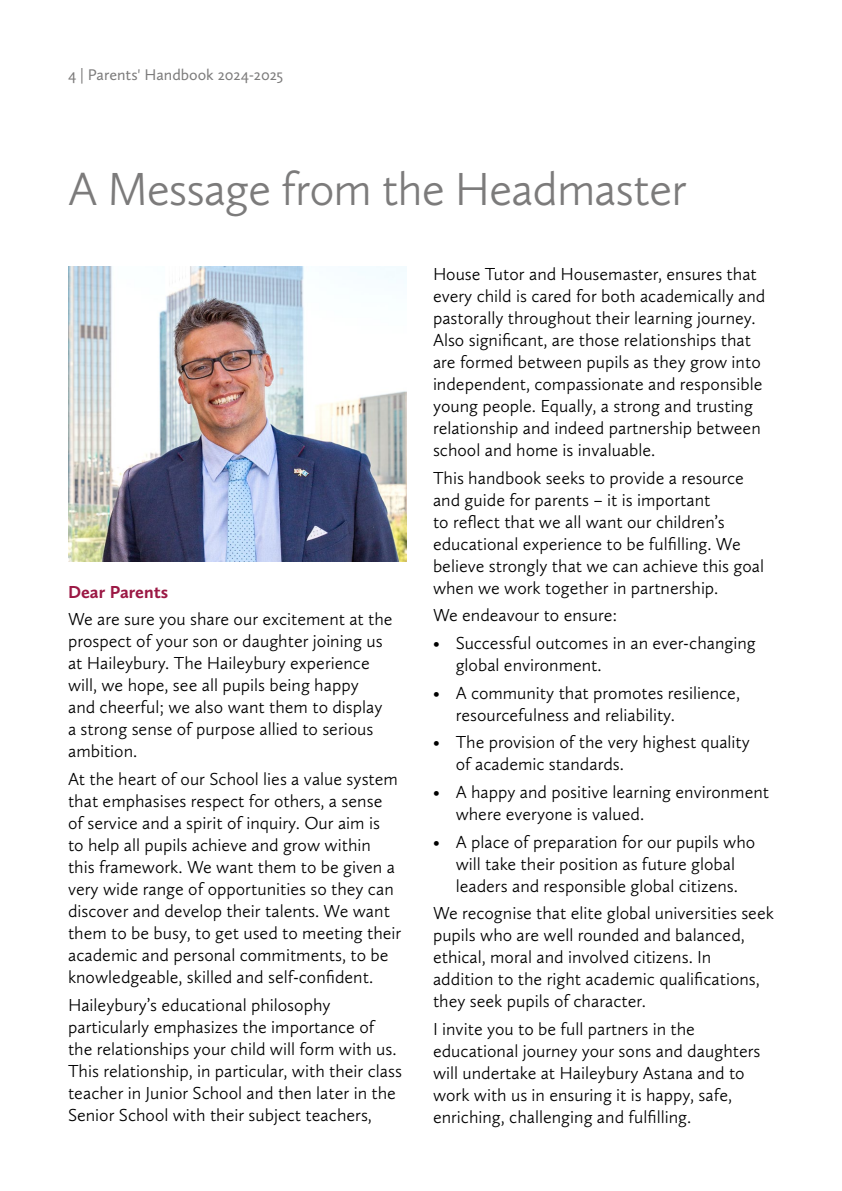
<style>
.page{position:relative;width:842px;height:1191px;background:#fff}
.page>*{position:absolute;margin:0;border:0;box-sizing:border-box;transform-origin:0 0}
.t1{font:300 48px "Calluna Sans";letter-spacing:-.02em;color:#7c7b7b}
.t2{font:300 18px/22px "Calluna Sans";color:#000}
.t3{font:700 18px "Calluna Sans";color:#9b1844}
.t4{font:16px "Calluna Sans";color:#7c7b7b}
</style>
<div class="page">
<img style="left:68px;top:266px;width:339px;height:295px">
<p class="t4" style="left:68px;top:65px;width:217px">4 | Parents' Handbook 2024-2025</p>
<h1 class="t1" style="left:68px;top:160px;width:620px">A Message from the Headmaster</h1>
<p class="t3" style="left:68px;top:580px;width:102px">Dear Parents</p>
<p class="t2" style="left:68px;top:608px;width:326px">We are sure you share our excitement at the prospect of your son or daughter joining us at Haileybury. The Haileybury experience will, we hope, see all pupils being happy<br>and cheerful; we also want them to display a strong sense of purpose allied to serious ambition.</p>
<p class="t2" style="left:68px;top:767px;width:335px">At the heart of our School lies a value system that emphasises respect for others, a sense of service and a spirit of inquiry. Our aim is<br>to help all pupils achieve and grow within this framework. We want them to be given a very wide range of opportunities so they can discover and develop their talents. We want them to be busy, to get used to meeting their academic and personal commitments, to be knowledgeable, skilled and self-confident.</p>
<p class="t2" style="left:68px;top:993px;width:335px">Haileybury’s educational philosophy particularly emphasizes the importance of the relationships your child will form with us.<br>This relationship, in particular, with their class teacher in Junior School and then later in the Senior School with their subject teachers,</p>
<p class="t2" style="left:433px;top:263px;width:334px">House Tutor and Housemaster, ensures that every child is cared for both academically and pastorally throughout their learning journey.<br>Also significant, are those relationships that are formed between pupils as they grow into independent, compassionate and responsible young people. Equally, a strong and trusting relationship and indeed partnership between school and home is invaluable.</p>
<p class="t2" style="left:433px;top:466px;width:333px">This handbook seeks to provide a resource and guide for parents – it is important<br>to reflect that we all want our children’s educational experience to be fulfilling. We believe strongly that we can achieve this goal when we work together in partnership.</p>
<p class="t2" style="left:433px;top:604px;width:186px">We endeavour to ensure:</p>
<p class="t2" style="left:456px;top:632px;width:302px;text-indent:-23px">• Successful outcomes in an ever-changing global environment.</p>
<p class="t2" style="left:456px;top:681px;width:286px;text-indent:-23px">• A community that promotes resilience, resourcefulness and reliability.</p>
<p class="t2" style="left:456px;top:731px;width:296px;text-indent:-23px">• The provision of the very highest quality of academic standards.</p>
<p class="t2" style="left:456px;top:781px;width:315px;text-indent:-23px">• A happy and positive learning environment where everyone is valued.</p>
<p class="t2" style="left:433px;top:830px;width:324px;text-align:center">• A place of preparation for our pupils who will take their position as future global leaders and responsible global citizens.</p>
<p class="t2" style="left:433px;top:902px;width:342px">We recognise that elite global universities seek pupils who are well rounded and balanced, ethical, moral and involved citizens. In addition to the right academic qualifications, they seek pupils of character.</p>
<p class="t2" style="left:433px;top:1018px;width:329px">I invite you to be full partners in the educational journey your sons and daughters will undertake at Haileybury Astana and to work with us in ensuring it is happy, safe, enriching, challenging and fulfilling.</p>
</div>
